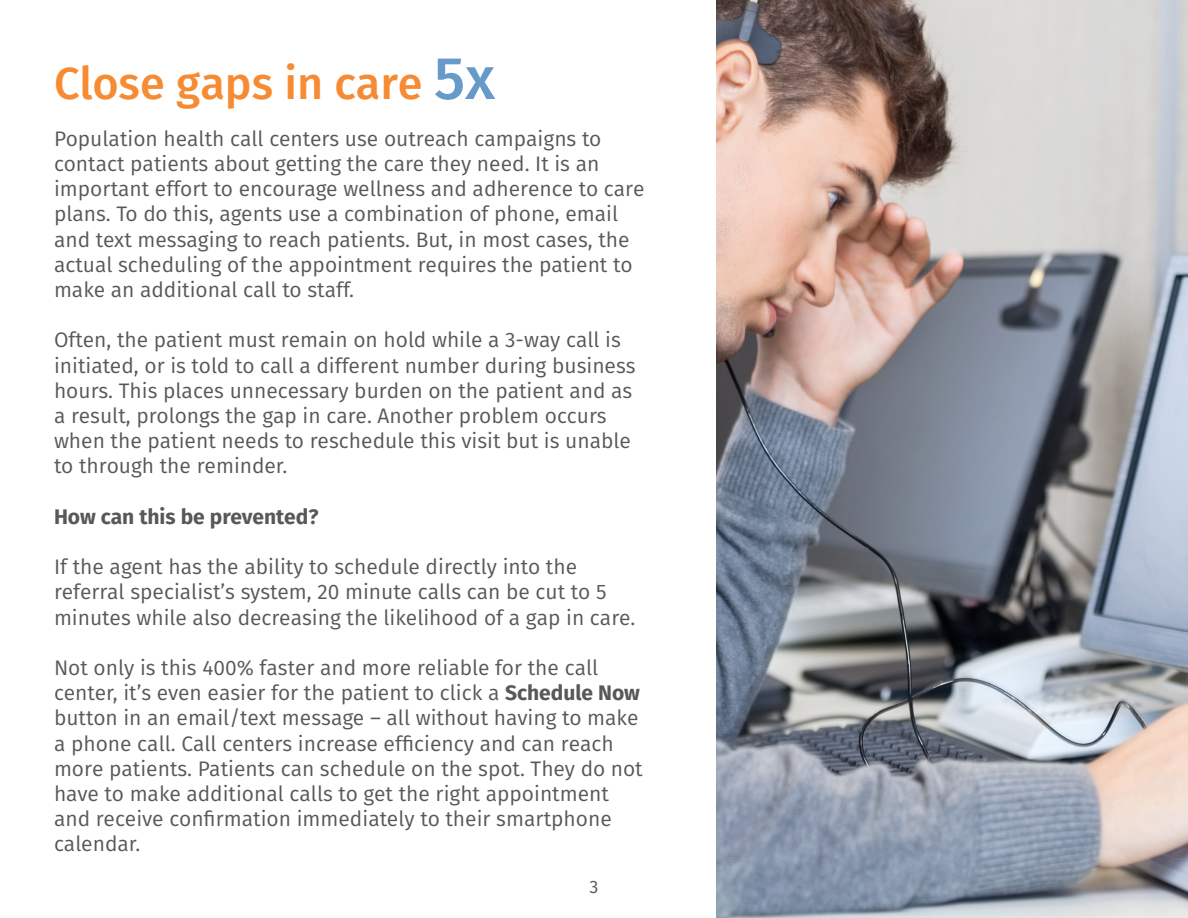
<style>
.page{position:relative;width:1188px;height:918px;background:#fff}
.page>*{position:absolute;margin:0;border:0;box-sizing:border-box;transform-origin:0 0}
.t1{font:500 45px "Fira Sans";color:#f78b33}
.t2{font:21px "Fira Sans";color:#57585a}
.t3{font:700 21px "Fira Sans";color:#57585a}
.t4{font:18px "Fira Sans";color:#57585a}
.s1{font-size:60px;color:#689ac9}
.s2{font-weight:700}
</style>
<div class="page">
<img style="left:716px;top:0;width:472px;height:918px">
<p class="t1" style="left:54px;top:52px;width:443px">Close gaps in care <span class="s1">5x</span></p>
<p class="t2" style="left:54px;top:124px;width:549px">Population health call centers use outreach campaigns to</p>
<p class="t2" style="left:54px;top:149px;width:547px">contact patients about getting the care they need. It is an</p>
<p class="t2" style="left:54px;top:174px;width:592px">important effort to encourage wellness and adherence to care</p>
<p class="t2" style="left:54px;top:199px;width:566px">plans. To do this, agents use a combination of phone, email</p>
<p class="t2" style="left:54px;top:225px;width:577px">and text messaging to reach patients. But, in most cases, the</p>
<p class="t2" style="left:54px;top:250px;width:580px">actual scheduling of the appointment requires the patient to</p>
<p class="t2" style="left:54px;top:275px;width:302px">make an additional call to staff.</p>
<p class="t2" style="left:54px;top:325px;width:568px">Often, the patient must remain on hold while a 3-way call is</p>
<p class="t2" style="left:54px;top:351px;width:583px">initiated, or is told to call a different number during business</p>
<p class="t2" style="left:54px;top:376px;width:580px">hours. This places unnecessary burden on the patient and as</p>
<p class="t2" style="left:54px;top:401px;width:554px">a result, prolongs the gap in care. Another problem occurs</p>
<p class="t2" style="left:54px;top:426px;width:578px">when the patient needs to reschedule this visit but is unable</p>
<p class="t2" style="left:54px;top:451px;width:235px">to through the reminder.</p>
<p class="t3" style="left:54px;top:502px;width:266px">How can this be prevented?</p>
<p class="t2" style="left:54px;top:552px;width:525px">If the agent has the ability to schedule directly into the</p>
<p class="t2" style="left:54px;top:577px;width:554px">referral specialist’s system, 20 minute calls can be cut to 5</p>
<p class="t2" style="left:54px;top:603px;width:583px">minutes while also decreasing the likelihood of a gap in care.</p>
<p class="t2" style="left:54px;top:653px;width:546px">Not only is this 400% faster and more reliable for the call</p>
<p class="t2" style="left:54px;top:678px;width:587px">center, it’s even easier for the patient to click a <span class="s2">Schedule Now</span></p>
<p class="t2" style="left:54px;top:703px;width:586px">button in an email/text message – all without having to make</p>
<p class="t2" style="left:54px;top:729px;width:561px">a phone call. Call centers increase efficiency and can reach</p>
<p class="t2" style="left:54px;top:754px;width:590px">more patients. Patients can schedule on the spot. They do not</p>
<p class="t2" style="left:54px;top:779px;width:557px">have to make additional calls to get the right appointment</p>
<p class="t2" style="left:54px;top:804px;width:559px">and receive confirmation immediately to their smartphone</p>
<p class="t2" style="left:54px;top:829px;width:88px">calendar.</p>
<p class="t4" style="left:590px;top:874px;width:10px">3</p>
</div>
